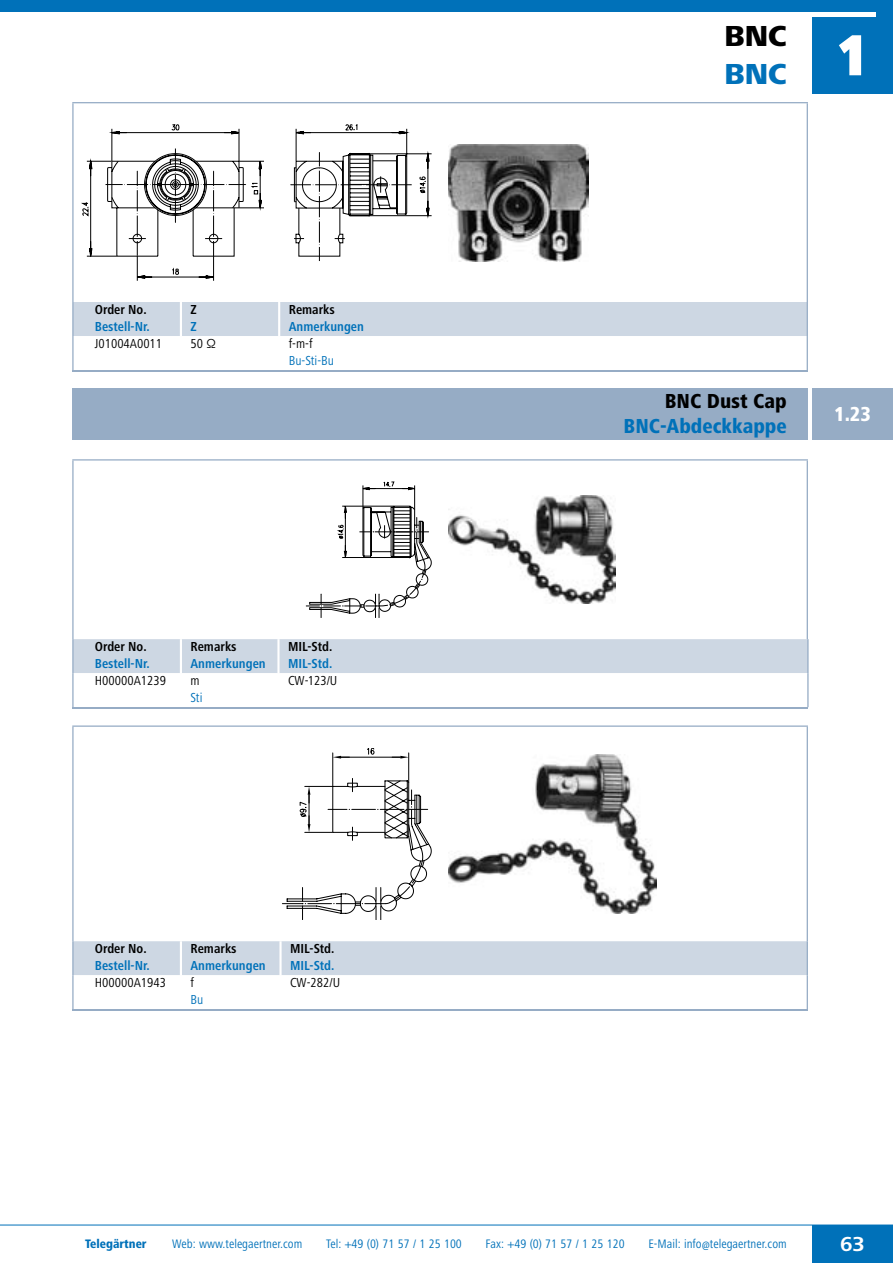
<style>
.page{position:relative;width:893px;height:1263px;background:#fff}
.page>*{position:absolute;margin:0;border:0;box-sizing:border-box;transform-origin:0 0}
.t1{font:900 condensed 60px "Frutiger Next LT";color:#fff}
.t2{font:800 30px "Frutiger Next LT";color:#000}
.t3{font:800 30px "Frutiger Next LT";color:#0071b9}
.t4{font:800 condensed 21px "Frutiger Next LT";color:#0071b9}
.t5{font:800 condensed 21px "Frutiger Next LT";color:#000}
.t6{font:800 condensed 21px "Frutiger Next LT";color:#fff}
.t7{font:700 21px "Frutiger Next LT";color:#fff}
.t8{font:700 condensed 13.5px "Frutiger Next LT";color:#0071b9}
.t9{font:700 condensed 13.5px "Frutiger Next LT";color:#000}
.t10{font:condensed 13.5px "Frutiger Next LT";color:#000}
.t11{font:condensed 13.5px "Frutiger Next LT";color:#0071b9}
.t12{font:condensed 12.75px "Frutiger Next LT";color:#0071b9}
.t13{font:800 condensed 12.75px "Frutiger Next LT";color:#0071b9}
</style>
<div class="page">
<hr style="left:0;top:1225px;width:893px;height:1px;background:#0071b9">
<div style="left:812px;top:1225px;width:81px;height:38px;background:#0071b9"></div>
<div style="left:0;top:0;width:893px;height:13px;background:#0071b9"></div>
<div style="left:812px;top:0;width:81px;height:94px;background:#0071b9"></div>
<hr style="left:0;top:13px;width:876px;height:4px;background:#fff">
<svg style="left:74px;top:103px;width:733px;height:199px"></svg>
<hr style="left:72px;top:103px;width:2px;height:199px;background:#96acc5">
<hr style="left:807px;top:103px;width:1px;height:199px;background:#96acc5">
<hr style="left:72px;top:102px;width:736px;height:1px;background:#96acc5">
<svg style="left:81px;top:128px;width:351px;height:129px"></svg>
<svg style="left:107px;top:125px;width:300px;height:156px"></svg>
<img style="left:449px;top:144px;width:140px;height:117px">
<svg style="left:74px;top:302px;width:733px;height:68px"></svg>
<hr style="left:72px;top:302px;width:2px;height:34px;background:#96acc5">
<hr style="left:180px;top:302px;width:2px;height:34px;background:#fff">
<hr style="left:278px;top:302px;width:2px;height:34px;background:#fff">
<hr style="left:807px;top:302px;width:1px;height:34px;background:#96acc5">
<hr style="left:72px;top:336px;width:2px;height:34px;background:#96acc5">
<hr style="left:180px;top:336px;width:2px;height:34px;background:#fff">
<hr style="left:278px;top:336px;width:2px;height:34px;background:#fff">
<hr style="left:807px;top:336px;width:1px;height:34px;background:#96acc5">
<hr style="left:72px;top:370px;width:736px;height:1px;background:#96acc5">
<div style="left:72px;top:388px;width:736px;height:51px;background:#96acc5"></div>
<div style="left:812px;top:388px;width:81px;height:51px;background:#96acc5"></div>
<svg style="left:74px;top:460px;width:733px;height:179px"></svg>
<hr style="left:72px;top:460px;width:2px;height:179px;background:#96acc5">
<hr style="left:807px;top:460px;width:1px;height:179px;background:#96acc5">
<hr style="left:72px;top:459px;width:736px;height:1px;background:#96acc5">
<svg style="left:306px;top:482px;width:126px;height:136px"></svg>
<img style="left:449px;top:496px;width:166px;height:108px">
<div style="left:74px;top:639px;width:733px;height:34px;background:#cdd7e3"></div>
<hr style="left:72px;top:639px;width:2px;height:34px;background:#96acc5">
<hr style="left:180px;top:639px;width:2px;height:34px;background:#fff">
<hr style="left:277px;top:639px;width:3px;height:34px;background:#fff">
<hr style="left:807px;top:639px;width:2px;height:34px;background:#96acc5">
<hr style="left:72px;top:673px;width:2px;height:34px;background:#96acc5">
<hr style="left:807px;top:673px;width:2px;height:34px;background:#96acc5">
<hr style="left:72px;top:707px;width:736px;height:1px;background:#96acc5">
<hr style="left:72px;top:727px;width:2px;height:214px;background:#96acc5">
<hr style="left:807px;top:727px;width:1px;height:214px;background:#96acc5">
<hr style="left:72px;top:725px;width:736px;height:2px;background:#96acc5">
<svg style="left:282px;top:748px;width:150px;height:172px"></svg>
<img style="left:449px;top:755px;width:208px;height:158px">
<svg style="left:74px;top:941px;width:733px;height:68px"></svg>
<hr style="left:72px;top:941px;width:2px;height:34px;background:#96acc5">
<hr style="left:180px;top:941px;width:2px;height:34px;background:#fff">
<hr style="left:279px;top:941px;width:3px;height:34px;background:#fff">
<hr style="left:807px;top:941px;width:1px;height:34px;background:#96acc5">
<hr style="left:72px;top:975px;width:2px;height:34px;background:#96acc5">
<hr style="left:180px;top:975px;width:2px;height:34px;background:#fff">
<hr style="left:279px;top:975px;width:3px;height:34px;background:#fff">
<hr style="left:807px;top:975px;width:1px;height:34px;background:#96acc5">
<hr style="left:72px;top:1009px;width:736px;height:1px;background:#96acc5">
<p class="t9" style="left:95px;top:302px;width:53px">Order No.</p>
<p class="t8" style="left:95px;top:319px;width:56px">Bestell-Nr.</p>
<p class="t9" style="left:190px;top:302px;width:8px">Z</p>
<p class="t8" style="left:190px;top:319px;width:8px">Z</p>
<p class="t9" style="left:289px;top:302px;width:48px">Remarks</p>
<p class="t8" style="left:289px;top:319px;width:77px">Anmerkungen</p>
<p class="t10" style="left:95px;top:336px;width:69px">J01004A0011</p>
<p class="t10" style="left:190px;top:336px;width:27px">50 Ω</p>
<p class="t10" style="left:289px;top:336px;width:25px">f-m-f</p>
<p class="t11" style="left:289px;top:353px;width:47px">Bu-Sti-Bu</p>
<p class="t9" style="left:95px;top:639px;width:53px">Order No.</p>
<p class="t8" style="left:95px;top:656px;width:56px">Bestell-Nr.</p>
<p class="t9" style="left:190px;top:639px;width:48px">Remarks</p>
<p class="t8" style="left:190px;top:656px;width:77px">Anmerkungen</p>
<p class="t9" style="left:288px;top:639px;width:46px">MIL-Std.</p>
<p class="t8" style="left:288px;top:656px;width:46px">MIL-Std.</p>
<p class="t10" style="left:95px;top:673px;width:73px">H00000A1239</p>
<p class="t10" style="left:190px;top:673px;width:11px">m</p>
<p class="t11" style="left:190px;top:690px;width:13px">Sti</p>
<p class="t10" style="left:288px;top:673px;width:51px">CW-123/U</p>
<p class="t9" style="left:95px;top:941px;width:53px">Order No.</p>
<p class="t8" style="left:95px;top:958px;width:56px">Bestell-Nr.</p>
<p class="t9" style="left:190px;top:941px;width:48px">Remarks</p>
<p class="t8" style="left:190px;top:958px;width:77px">Anmerkungen</p>
<p class="t9" style="left:290px;top:941px;width:46px">MIL-Std.</p>
<p class="t8" style="left:290px;top:958px;width:46px">MIL-Std.</p>
<p class="t10" style="left:95px;top:975px;width:73px">H00000A1943</p>
<p class="t10" style="left:191px;top:975px;width:5px">f</p>
<p class="t11" style="left:191px;top:992px;width:14px">Bu</p>
<p class="t10" style="left:290px;top:975px;width:51px">CW-282/U</p>
<h2 class="t2" style="left:724px;top:19px;width:64px">BNC</h2>
<h2 class="t3" style="left:724px;top:58px;width:64px">BNC</h2>
<h1 class="t1" style="left:837px;top:21px;width:33px">1</h1>
<h3 class="t5" style="left:665px;top:389px;width:123px">BNC Dust Cap</h3>
<h3 class="t4" style="left:624px;top:415px;width:165px">BNC-Abdeckkappe</h3>
<h3 class="t6" style="left:834px;top:402px;width:38px">1.23</h3>
<p class="t13" style="left:85px;top:1237px;width:63px">Telegärtner</p>
<p class="t12" style="left:172px;top:1237px;width:132px">Web: www.telegaertner.com</p>
<p class="t12" style="left:326px;top:1237px;width:137px">Tel: +49 (0) 71 57 / 1 25 100</p>
<p class="t12" style="left:486px;top:1237px;width:141px">Fax: +49 (0) 71 57 / 1 25 120</p>
<p class="t12" style="left:648px;top:1237px;width:140px">E-Mail: info@telegaertner.com</p>
<h3 class="t7" style="left:840px;top:1232px;width:26px">63</h3>
</div>
